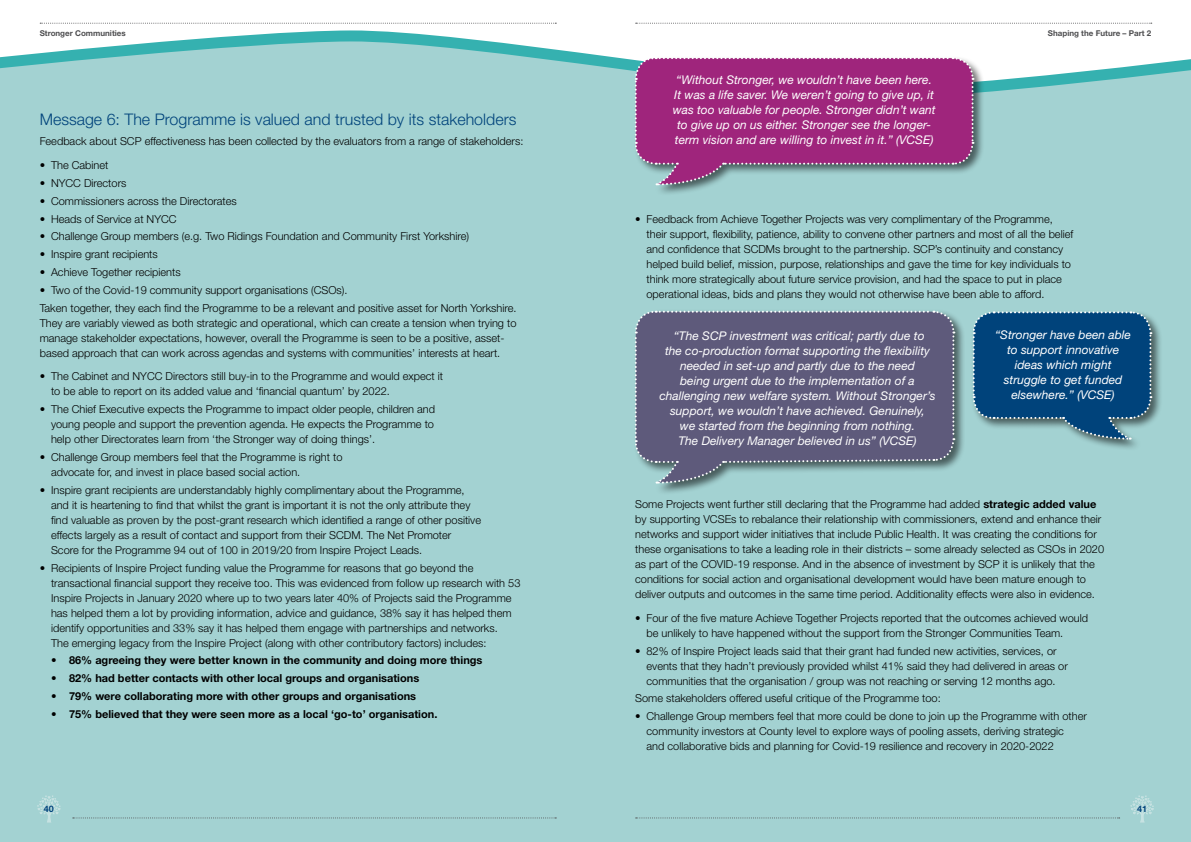
<style>
.page{position:relative;width:1191px;height:842px;background:#fff}
.page>*{position:absolute;margin:0;border:0;box-sizing:border-box;transform-origin:0 0}
.t1{font:300 16px "Helvetica Neue LT Std";color:#00437b}
.t2{font:italic 12px/15px "Helvetica Neue LT Std";color:#fff;text-align:center}
.t3{font:300 11px/15px "Helvetica Neue LT Std";color:#000}
.t4{font:700 11px "Helvetica Neue LT Std";color:#000}
.t5{font:700 9px "Helvetica Neue LT Std";color:#00437b}
.t6{font:700 8px "Helvetica Neue LT Std";color:#4d4d4f}
.s1{font-weight:700}
</style>
<div class="page">
<div style="left:0;top:41px;width:1191px;height:801px;background:#a3d2d2"></div>
<div style="left:633px;top:56px;width:351px;height:140px;background:#000;opacity:.55"></div>
<svg style="left:633px;top:56px;width:341px;height:130px;background:#9e458a"></svg>
<div style="left:633px;top:309px;width:332px;height:185px;background:#000;opacity:.55"></div>
<svg style="left:633px;top:310px;width:322px;height:175px;background:#686b87"></svg>
<div style="left:971px;top:310px;width:191px;height:141px;background:#000;opacity:.55"></div>
<svg style="left:971px;top:310px;width:181px;height:131px;background:#1f5c88"></svg>
<svg style="left:37px;top:795px;width:23px;height:27px"></svg>
<svg style="left:1130px;top:795px;width:23px;height:27px"></svg>
<svg style="left:635px;top:817px;width:484px;height:1px"></svg>
<svg style="left:635px;top:23px;width:516px;height:1px"></svg>
<svg style="left:73px;top:817px;width:483px;height:1px"></svg>
<svg style="left:40px;top:23px;width:516px;height:1px"></svg>
<p class="t6" style="left:40px;top:28px;width:88px">Stronger Communities</p>
<h1 class="t1" style="left:40px;top:109px;width:478px">Message 6: The Programme is valued and trusted by its stakeholders</h1>
<p class="t3" style="left:40px;top:134px;width:485px">Feedback about SCP effectiveness has been collected by the evaluators from a range of stakeholders:</p>
<p class="t3" style="left:40px;top:157px;width:70px">• The Cabinet</p>
<p class="t3" style="left:40px;top:175px;width:88px">• NYCC Directors</p>
<p class="t3" style="left:40px;top:193px;width:199px">• Commissioners across the Directorates</p>
<p class="t3" style="left:40px;top:211px;width:138px">• Heads of Service at NYCC</p>
<p class="t3" style="left:40px;top:229px;width:431px">• Challenge Group members (e.g. Two Ridings Foundation and Community First Yorkshire)</p>
<p class="t3" style="left:40px;top:246px;width:120px">• Inspire grant recipients</p>
<p class="t3" style="left:40px;top:264px;width:142px">• Achieve Together recipients</p>
<p class="t3" style="left:40px;top:281px;width:478px;line-height:17.8px">• Two of the Covid-19 community support organisations (CSOs).<br>Taken together, they each find the Programme to be a relevant and positive asset for North Yorkshire.</p>
<p class="t3" style="left:40px;top:315px;width:478px">They are variably viewed as both strategic and operational, which can create a tension when trying to manage stakeholder expectations, however, overall the Programme is seen to be a positive, asset&shy;based approach that can work across agendas and systems with communities’ interests at heart.</p>
<p class="t3" style="left:51px;top:369px;width:394px;text-indent:-11px">• The Cabinet and NYCC Directors still buy-in to the Programme and would expect it to be able to report on its added value and ‘financial quantum’ by 2022.</p>
<p class="t3" style="left:51px;top:401px;width:385px;text-align:justify;text-indent:-11px">• The Chief Executive expects the Programme to impact older people, children and young people and support the prevention agenda. He expects the Programme to help other Directorates learn from ‘the Stronger way of doing things’.</p>
<p class="t3" style="left:51px;top:449px;width:293px;text-indent:-11px">• Challenge Group members feel that the Programme is right to advocate for, and invest in place based social action.</p>
<p class="t3" style="left:51px;top:482px;width:431px;text-indent:-11px">• Inspire grant recipients are understandably highly complimentary about the Programme, and it is heartening to find that whilst the grant is important it is not the only attribute they find valuable as proven by the post-grant research which identified a range of other positive effects largely as a result of contact and support from their SCDM. The Net Promoter Score for the Programme 94 out of 100 in 2019/20 from Inspire Project Leads.</p>
<p class="t3" style="left:51px;top:560px;width:471px;text-indent:-11px">• Recipients of Inspire Project funding value the Programme for reasons that go beyond the transactional financial support they receive too. This was evidenced from follow up research with 53<br>Inspire Projects in January 2020 where up to two years later 40% of Projects said the Programme has helped them a lot by providing information, advice and guidance, 38% say it has helped them identify opportunities and 33% say it has helped them engage with partnerships and networks.<br>The emerging legacy from the Inspire Project (along with other contributory factors) includes:</p>
<p class="t4" style="left:51px;top:654px;width:433px">• 86% agreeing they were better known in the community and doing more things</p>
<p class="t4" style="left:51px;top:671px;width:370px">• 82% had better contacts with other local groups and organisations</p>
<p class="t4" style="left:51px;top:689px;width:367px">• 79% were collaborating more with other groups and organisations</p>
<p class="t4" style="left:51px;top:707px;width:388px">• 75% believed that they were seen more as a local ‘go-to’ organisation.</p>
<p class="t5" style="left:44px;top:803px;width:12px">40</p>
<p class="t2" style="left:672px;top:72px;width:264px">“Without Stronger, we wouldn’t have been here.<br>It was a life saver. We weren’t going to give up, it was too valuable for people. Stronger didn’t want to give up on us either. Stronger see the longer&shy;term vision and are willing to invest in it.” (VCSE)</p>
<p class="t6" style="left:1048px;top:28px;width:105px">Shaping the Future – Part 2</p>
<p class="t3" style="left:646px;top:212px;width:428px;text-indent:-11px">• Feedback from Achieve Together Projects was very complimentary of the Programme, their support, flexibility, patience, ability to convene other partners and most of all the belief and confidence that SCDMs brought to the partnership. SCP’s continuity and constancy helped build belief, mission, purpose, relationships and gave the time for key individuals to think more strategically about future service provision, and had the space to put in place operational ideas, bids and plans they would not otherwise have been able to afford.</p>
<p class="t2" style="left:659px;top:328px;width:277px">“The SCP investment was critical; partly due to<br>the co-production format supporting the flexibility needed in set-up and partly due to the need<br>being urgent due to the implementation of a challenging new welfare system. Without Stronger’s support, we wouldn’t have achieved. Genuinely,<br>we started from the beginning from nothing.<br>The Delivery Manager believed in us” (VCSE)</p>
<p class="t2" style="left:995px;top:327px;width:137px">“Stronger have been able to support innovative ideas which might struggle to get funded elsewhere.” (VCSE)</p>
<p class="t3" style="left:635px;top:497px;width:470px">Some Projects went further still declaring that the Programme had added <span class="s1">strategic added value </span>by supporting VCSEs to rebalance their relationship with commissioners, extend and enhance their networks and support wider initiatives that include Public Health. It was creating the conditions for these organisations to take a leading role in their districts – some already selected as CSOs in 2020 as part of the COVID-19 response. And in the absence of investment by SCP it is unlikely that the conditions for social action and organisational development would have been mature enough to deliver outputs and outcomes in the same time period. Additionality effects were also in evidence.</p>
<p class="t3" style="left:646px;top:610px;width:443px;text-indent:-11px">• Four of the five mature Achieve Together Projects reported that the outcomes achieved would be unlikely to have happened without the support from the Stronger Communities Team.</p>
<p class="t3" style="left:646px;top:643px;width:423px;text-indent:-11px">• 82% of Inspire Project leads said that their grant had funded new activities, services, or events that they hadn’t previously provided whilst 41% said they had delivered in areas or communities that the organisation / group was not reaching or serving 12 months ago.</p>
<p class="t3" style="left:635px;top:691px;width:307px">Some stakeholders offered useful critique of the Programme too:</p>
<p class="t3" style="left:646px;top:709px;width:442px;text-indent:-11px">• Challenge Group members feel that more could be done to join up the Programme with other community investors at County level to explore ways of pooling assets, deriving strategic<br>and collaborative bids and planning for Covid-19 resilience and recovery in 2020-2022</p>
<p class="t5" style="left:1137px;top:803px;width:12px">41</p>
</div>
